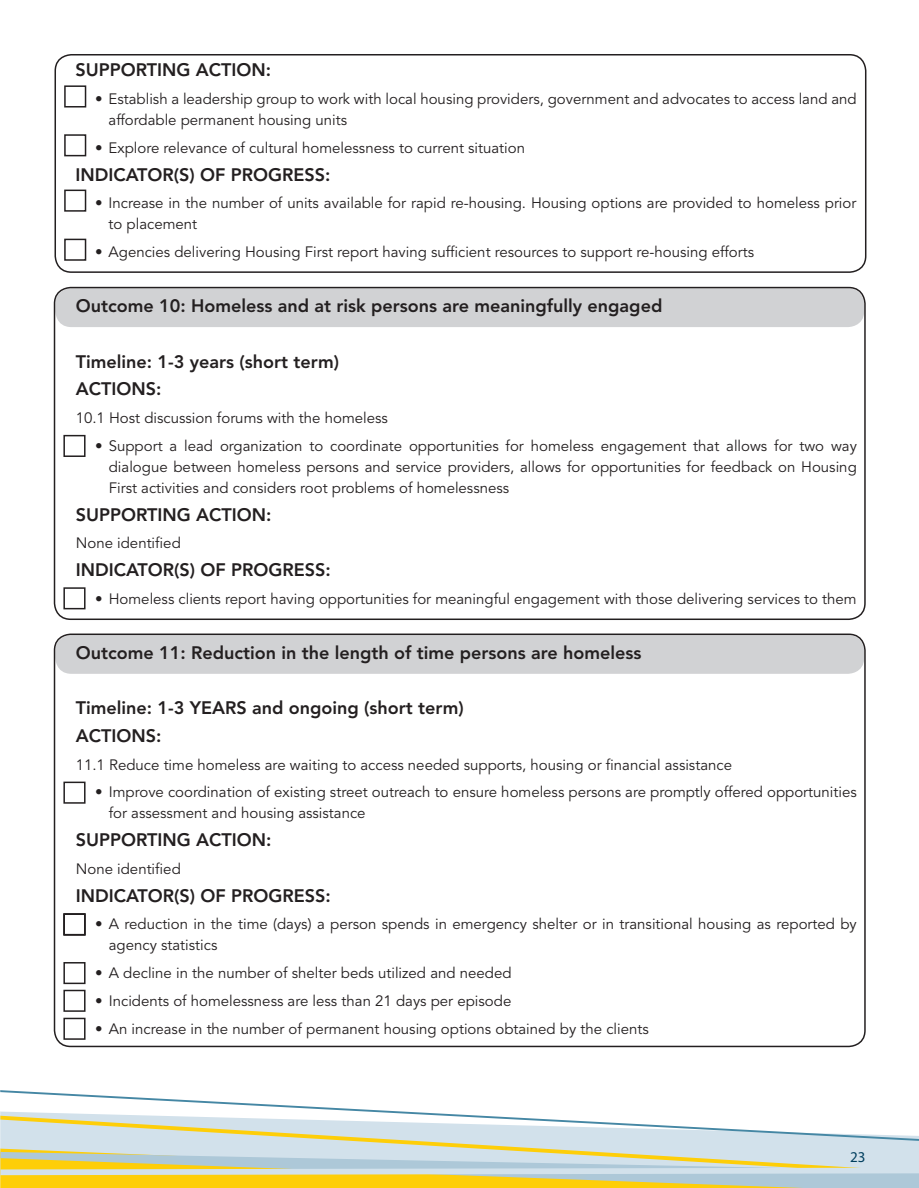
<style>
.page{position:relative;width:919px;height:1188px;background:#fff}
.page>*{position:absolute;margin:0;border:0;box-sizing:border-box;transform-origin:0 0}
.t1{font:800 18px/27.8px "Avenir LT Std";color:#231f20}
.t2{font:15px/21px "Avenir LT Std";color:#231f20}
.t3{font:15px "Myriad Pro";color:#003e5e}
</style>
<div class="page">
<svg style="left:0;top:1041px;width:918px;height:147px"></svg>
<div style="left:54px;top:54px;width:812px;height:219px;border:2px solid #231f20;border-radius:16px"></div>
<div style="left:64px;top:190px;width:22px;height:22px;border:2px solid #231f20"></div>
<div style="left:64px;top:85px;width:22px;height:23px;border:2px solid #231f20"></div>
<div style="left:64px;top:134px;width:22px;height:22px;border:2px solid #231f20"></div>
<div style="left:64px;top:239px;width:22px;height:22px;border:2px solid #231f20"></div>
<div style="left:55px;top:288px;width:809px;height:39px;background:#d1d2d4;border-radius:16px"></div>
<div style="left:54px;top:287px;width:811px;height:333px;border:2px solid #231f20;border-radius:16px"></div>
<div style="left:63px;top:435px;width:22px;height:22px;border:2px solid #231f20"></div>
<div style="left:63px;top:587px;width:22px;height:22px;border:2px solid #231f20"></div>
<div style="left:55px;top:635px;width:809px;height:39px;background:#d1d2d4;border-radius:16px"></div>
<div style="left:54px;top:634px;width:811px;height:413px;border:2px solid #231f20;border-radius:16px"></div>
<div style="left:63px;top:782px;width:22px;height:22px;border:2px solid #231f20"></div>
<div style="left:63px;top:913px;width:22px;height:22px;border:2px solid #231f20"></div>
<div style="left:63px;top:962px;width:22px;height:22px;border:2px solid #231f20"></div>
<div style="left:63px;top:990px;width:22px;height:22px;border:2px solid #231f20"></div>
<div style="left:63px;top:1018px;width:22px;height:22px;border:2px solid #231f20"></div>
<p class="t1" style="left:75px;top:56px;width:58px">SUPPORTING</p>
<p class="t1" style="left:196px;top:56px;width:38px">ACTION</p>
<p class="t1" style="left:266px;top:56px;width:7px">:</p>
<p class="t2" style="left:108px;top:89px;width:749px;text-indent:-14px">• Establish a leadership group to work with local housing providers, government and advocates to access land and affordable permanent housing units</p>
<p class="t2" style="left:95px;top:138px;width:431px">• Explore relevance of cultural homelessness to current situation</p>
<p class="t1" style="left:54px;top:160px;width:13px">INDI</p>
<p class="t1" style="left:113px;top:160px;width:26px">CATOR</p>
<p class="t1" style="left:174px;top:160px;width:82px">(S) OF PROGRE</p>
<p class="t1" style="left:304px;top:160px;width:27px">SS:</p>
<p class="t2" style="left:108px;top:193px;width:749px;text-indent:-14px">• Increase in the number of units available for rapid re-housing. Housing options are provided to homeless prior to placement</p>
<p class="t2" style="left:95px;top:242px;width:660px">• Agencies delivering Housing First report having sufficient resources to support re-housing efforts</p>
<p class="t1" style="left:55px;top:292px;width:609px">Outcome 10: Homeless and at risk persons are meaningfully engaged</p>
<p class="t1" style="left:55px;top:347px;width:286px">Timeline: 1-3 years (short term)<br>ACTION</p>
<p class="t1" style="left:146px;top:375px;width:17px">S:</p>
<p class="t2" style="left:76px;top:408px;width:313px">10.1 Host discussion forums with the homeless</p>
<p class="t2" style="left:109px;top:436px;width:749px;text-align:justify;text-indent:-14px">• Support a lead organization to coordinate opportunities for homeless engagement that allows for two way dialogue between homeless persons and service providers, allows for opportunities for feedback on Housing First activities and considers root problems of homelessness</p>
<p class="t1" style="left:76px;top:500px;width:58px">SUPPORTING</p>
<p class="t1" style="left:196px;top:500px;width:38px">ACTION</p>
<p class="t1" style="left:266px;top:500px;width:7px">:</p>
<p class="t2" style="left:76px;top:533px;width:106px">None identified</p>
<p class="t1" style="left:55px;top:556px;width:13px">INDI</p>
<p class="t1" style="left:114px;top:556px;width:26px">CATOR</p>
<p class="t1" style="left:174px;top:556px;width:82px">(S) OF PROGRE</p>
<p class="t1" style="left:305px;top:556px;width:27px">SS:</p>
<p class="t2" style="left:95px;top:589px;width:763px">• Homeless clients report having opportunities for meaningful engagement with those delivering services to them</p>
<p class="t1" style="left:55px;top:639px;width:588px">Outcome 11: Reduction in the length of time persons are homeless</p>
<p class="t1" style="left:55px;top:694px;width:159px">Timeline: 1-3 YEAR</p>
<p class="t1" style="left:236px;top:694px;width:229px">S and ongoing (short term)</p>
<p class="t1" style="left:55px;top:722px;width:59px">ACTION</p>
<p class="t1" style="left:146px;top:722px;width:17px">S:</p>
<p class="t2" style="left:76px;top:755px;width:657px">11.1 Reduce time homeless are waiting to access needed supports, housing or financial assistance</p>
<p class="t2" style="left:109px;top:782px;width:749px;text-indent:-14px">• Improve coordination of existing street outreach to ensure homeless persons are promptly offered opportunities for assessment and housing assistance</p>
<p class="t1" style="left:76px;top:826px;width:58px">SUPPORTING</p>
<p class="t1" style="left:196px;top:826px;width:38px">ACTION</p>
<p class="t1" style="left:266px;top:826px;width:7px">:</p>
<p class="t2" style="left:76px;top:859px;width:106px">None identified</p>
<p class="t1" style="left:55px;top:882px;width:13px">INDI</p>
<p class="t1" style="left:114px;top:882px;width:26px">CATOR</p>
<p class="t1" style="left:174px;top:882px;width:82px">(S) OF PROGRE</p>
<p class="t1" style="left:305px;top:882px;width:27px">SS:</p>
<p class="t2" style="left:109px;top:914px;width:749px;text-indent:-14px">• A reduction in the time (days) a person spends in emergency shelter or in transitional housing as reported by agency statistics</p>
<p class="t2" style="left:95px;top:963px;width:418px">• A decline in the number of shelter beds utilized and needed</p>
<p class="t2" style="left:95px;top:991px;width:417px">• Incidents of homelessness are less than 21 days per episode</p>
<p class="t2" style="left:95px;top:1019px;width:555px">• An increase in the number of permanent housing options obtained by the clients</p>
<p class="t3" style="left:850px;top:1148px;width:17px">23</p>
</div>
